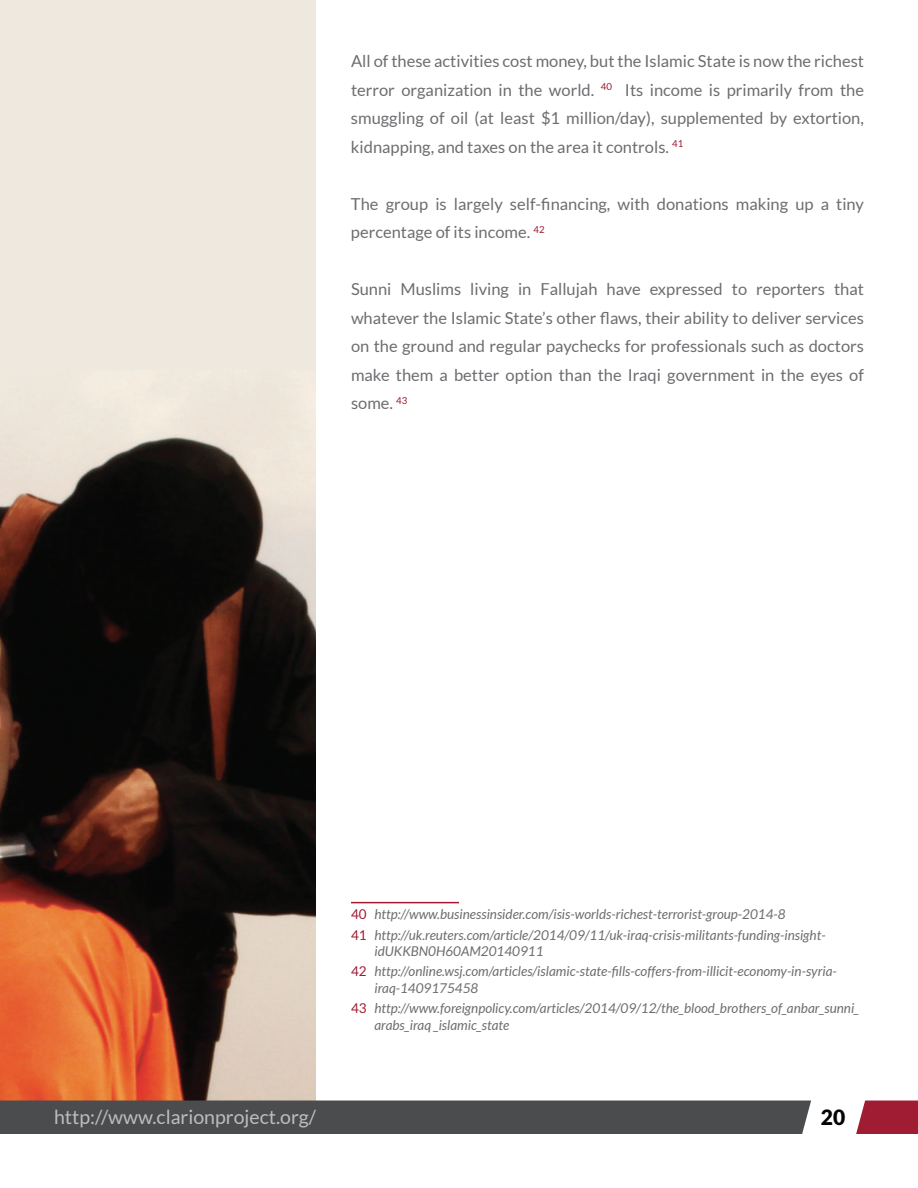
<style>
.page{position:relative;width:918px;height:1188px;background:#fff}
.page>*{position:absolute;margin:0;border:0;box-sizing:border-box;transform-origin:0 0}
.t1{font:900 21px "Lato";color:#040503}
.t2{font:19.5px "Lato";color:#bcbdc0}
.t3{font:16.5px/28.5px "Lato";color:#6c6d70;text-align:justify}
.t4{font:italic 13.5px/20.7px "Lato";color:#6c6d70}
.s1{font-style:normal;color:#9f1c33}
</style>
<div class="page">
<img style="left:0;top:0;width:315px;height:1101px">
<hr style="left:351px;top:902px;width:108px;height:1px;background:#9f1c33">
<div style="left:0;top:1101px;width:811px;height:33px;background:#4b4c4d"></div>
<svg style="left:856px;top:1101px;width:62px;height:33px;background:#a62c42"></svg>
<p class="t3" style="left:351px;top:47px;width:515px">All of these activities cost money, but the Islamic State is now the richest terror organization in the world. <sup>40</sup> Its income is primarily from the smuggling of oil (at least $1 million/day), supplemented by extortion, kidnapping, and taxes on the area it controls. <sup>41</sup></p>
<p class="t3" style="left:351px;top:189px;width:514px">The group is largely self-financing, with donations making up a tiny percentage of its income. <sup>42</sup></p>
<p class="t3" style="left:351px;top:275px;width:515px">Sunni Muslims living in Fallujah have expressed to reporters that whatever the Islamic State’s other flaws, their ability to deliver services on the ground and regular paychecks for professionals such as doctors make them a better option than the Iraqi government in the eyes of some. <sup>43</sup></p>
<p class="t4" style="left:351px;top:904px;width:476px"><span class="s1">40</span> http://www.businessinsider.com/isis-worlds-richest-terrorist-group-2014-8<br><span class="s1">41</span> http://uk.reuters.com/article/2014/09/11/uk-iraq-crisis-militants-funding-insight-</p>
<p class="t4" style="left:351px;top:941px;width:487px;text-indent:23px">idUKKBN0H60AM20140911<br><span class="s1">42</span> http://online.wsj.com/articles/islamic-state-fills-coffers-from-illicit-economy-in-syria-</p>
<p class="t4" style="left:351px;top:978px;width:510px;text-indent:23px">iraq-1409175458<br><span class="s1">43</span> http://www.foreignpolicy.com/articles/2014/09/12/the_blood_brothers_of_anbar_sunni_</p>
<p class="t4" style="left:374px;top:1015px;width:136px">arabs_iraq _islamic_state</p>
<p class="t2" style="left:54px;top:1106px;width:264px">http://www.clarionproject.org/</p>
<p class="t1" style="left:821px;top:1105px;width:26px">20</p>
</div>
